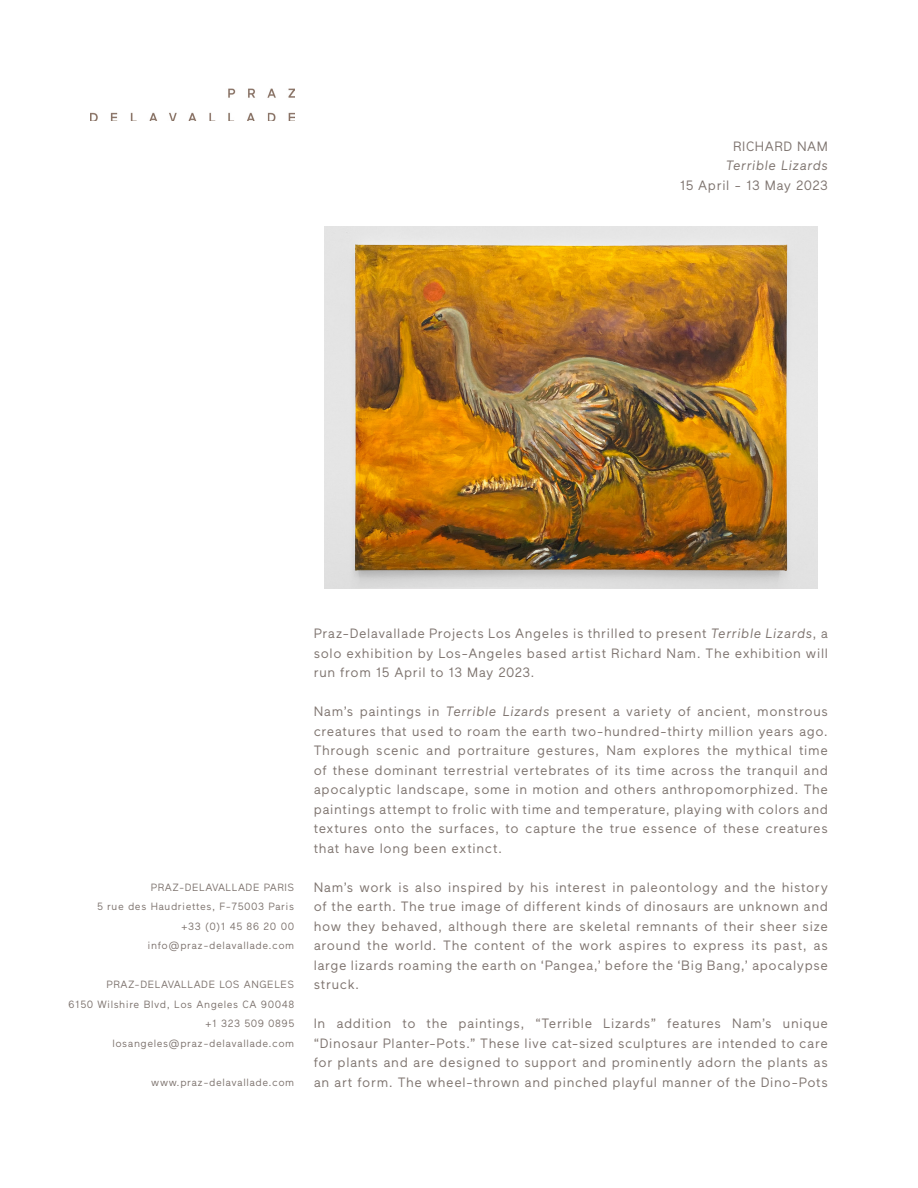
<style>
.page{position:relative;width:918px;height:1188px;background:#fff}
.page>*{position:absolute;margin:0;border:0;box-sizing:border-box;transform-origin:0 0}
.t1{font:13.5px/19.5px "Maax";letter-spacing:.04em;color:#7e746f;text-align:justify}
.t2{font:italic 13.5px "Maax";letter-spacing:.04em;color:#7e746f}
.t3{font:10.5px/19.5px "Maax";letter-spacing:.05em;color:#7e746f;text-align:right}
.s1{font-style:italic}
</style>
<div class="page">
<img style="left:90px;top:88px;width:204px;height:33px">
<img style="left:325px;top:226px;width:492px;height:363px">
<p class="t1" style="left:733px;top:136px;width:96px">RICHARD NAM</p>
<p class="t2" style="left:726px;top:158px;width:104px">Terrible Lizards</p>
<p class="t1" style="left:680px;top:175px;width:150px">15 April - 13 May 2023</p>
<p class="t3" style="left:97px;top:878px;width:199px">PRAZ-DELAVALLADE PARIS<br>5 rue des Haudriettes, F-75003 Paris +33 (0)1 45 86 20 00</p>
<p class="t3" style="left:148px;top:936px;width:148px">info@praz-delavallade.com</p>
<p class="t3" style="left:68px;top:975px;width:228px">PRAZ-DELAVALLADE LOS ANGELES<br>6150 Wilshire Blvd, Los Angeles CA 90048 +1 323 509 0895</p>
<p class="t3" style="left:112px;top:1034px;width:183px">losangeles@praz-delavallade.com</p>
<p class="t3" style="left:151px;top:1073px;width:145px">www.praz-delavallade.com</p>
<p class="t1" style="left:314px;top:624px;width:516px">Praz-Delavallade Projects Los Angeles is thrilled to present <span class="s1">Terrible Lizards</span>, a solo exhibition by Los-Angeles based artist Richard Nam. The exhibition will run from 15 April to 13 May 2023.</p>
<p class="t1" style="left:314px;top:702px;width:516px">Nam’s paintings in <span class="s1">Terrible Lizards</span> present a variety of ancient, monstrous creatures that used to roam the earth two-hundred-thirty million years ago.<br>Through scenic and portraiture gestures, Nam explores the mythical time of these dominant terrestrial vertebrates of its time across the tranquil and apocalyptic landscape, some in motion and others anthropomorphized. The paintings attempt to frolic with time and temperature, playing with colors and textures onto the surfaces, to capture the true essence of these creatures that have long been extinct.</p>
<p class="t1" style="left:314px;top:877px;width:516px">Nam’s work is also inspired by his interest in paleontology and the history of the earth. The true image of different kinds of dinosaurs are unknown and how they behaved, although there are skeletal remnants of their sheer size around the world. The content of the work aspires to express its past, as large lizards roaming the earth on ‘Pangea,’ before the ‘Big Bang,’ apocalypse struck.</p>
<p class="t1" style="left:314px;top:1014px;width:516px">In addition to the paintings, “Terrible Lizards” features Nam’s unique “Dinosaur Planter-Pots.” These live cat-sized sculptures are intended to care for plants and are designed to support and prominently adorn the plants as an art form. The wheel-thrown and pinched playful manner of the Dino-Pots</p>
</div>
